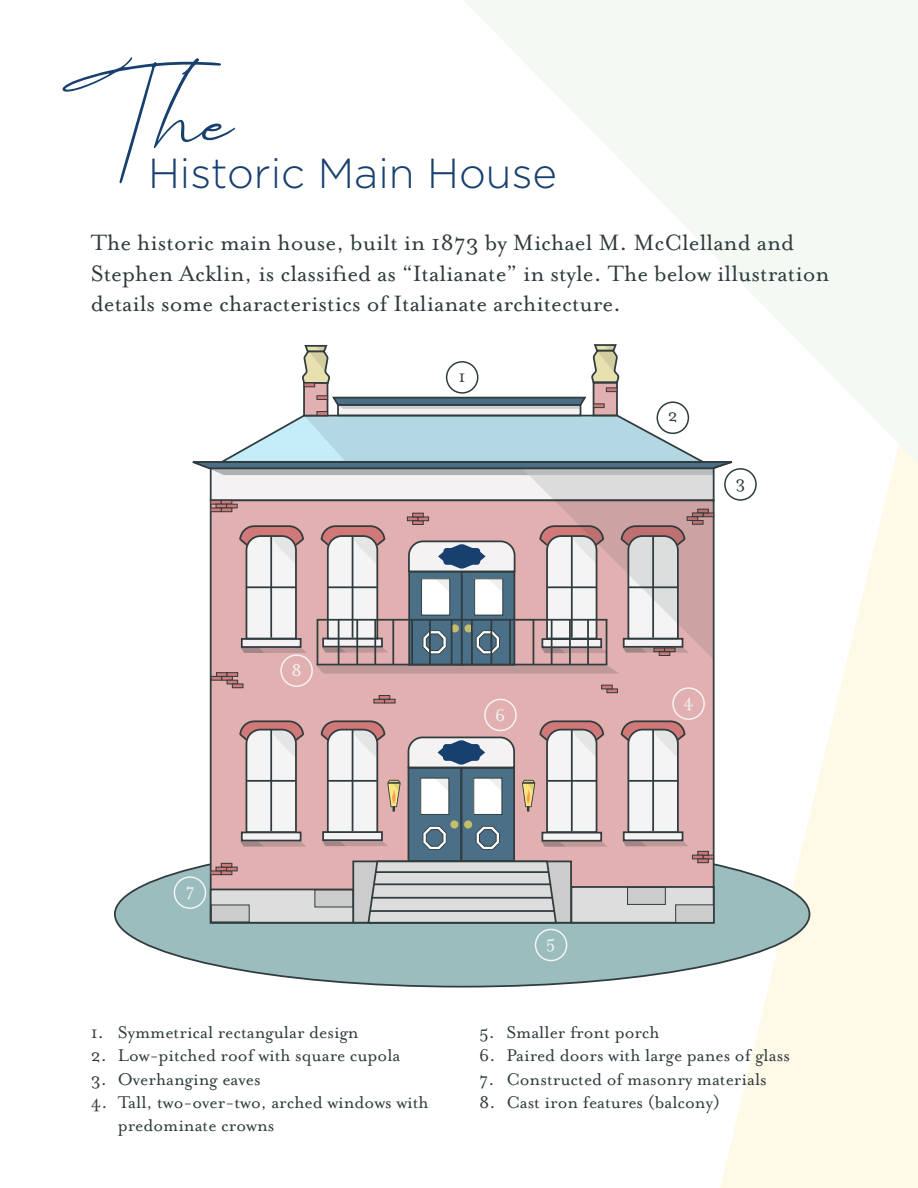
<style>
.page{position:relative;width:918px;height:1188px;background:#fff}
.page>*{position:absolute;margin:0;border:0;box-sizing:border-box;transform-origin:0 0}
.t1{font:91.5px "Hathem Bosteem FREE";color:#18406f}
.t2{font:300 42px "Gotham";color:#18406f}
.t3{font:25.5px/30.6px "Mrs Eaves OT";color:#2f3b3d}
.t4{font:19.5px/23.4px "Mrs Eaves OT";color:#2f3b3d}
.t5{font:19.5px "Mrs Eaves OT";color:#f4f4f4}
</style>
<div class="page">
<svg style="left:720px;top:463px;width:198px;height:725px;fill:#fffae8"></svg>
<svg style="left:464px;top:0;width:454px;height:463px;fill:#f4f9f4"></svg>
<div style="left:115px;top:842px;width:694px;height:145px;background:#9bbdbe;border-radius:50%"></div>
<div style="left:209px;top:676px;width:506px;height:248px;background:#e2b0b0"></div>
<hr style="left:211px;top:676px;width:11px;height:4px;background:#d17878">
<div style="left:211px;top:676px;width:11px;height:5px;border:1px solid #303c3e"></div>
<div style="left:216px;top:672px;width:12px;height:5px;border:1px solid #303c3e"></div>
<hr style="left:222px;top:676px;width:10px;height:4px;background:#d17878">
<div style="left:221px;top:676px;width:12px;height:5px;border:1px solid #303c3e"></div>
<div style="left:227px;top:680px;width:11px;height:4px;border:1px solid #303c3e"></div>
<div style="left:227px;top:672px;width:11px;height:5px;border:1px solid #303c3e"></div>
<div style="left:232px;top:684px;width:11px;height:4px;border:1px solid #303c3e"></div>
<hr style="left:211px;top:871px;width:10px;height:4px;background:#d17878">
<div style="left:210px;top:870px;width:12px;height:5px;border:1px solid #303c3e"></div>
<hr style="left:221px;top:871px;width:11px;height:4px;background:#d17878">
<div style="left:221px;top:870px;width:11px;height:5px;border:1px solid #303c3e"></div>
<div style="left:226px;top:867px;width:12px;height:4px;border:1px solid #303c3e"></div>
<hr style="left:221px;top:863px;width:11px;height:4px;background:#d17878">
<div style="left:221px;top:863px;width:11px;height:5px;border:1px solid #303c3e"></div>
<div style="left:373px;top:699px;width:12px;height:4px;border:1px solid #303c3e"></div>
<div style="left:384px;top:699px;width:12px;height:4px;border:1px solid #303c3e"></div>
<hr style="left:379px;top:695px;width:11px;height:4px;background:#d17878">
<div style="left:379px;top:695px;width:11px;height:5px;border:1px solid #303c3e"></div>
<div style="left:703px;top:855px;width:11px;height:4px;border:1px solid #303c3e"></div>
<hr style="left:698px;top:851px;width:10px;height:4px;background:#d17878">
<div style="left:697px;top:851px;width:12px;height:5px;border:1px solid #303c3e"></div>
<div style="left:692px;top:855px;width:12px;height:4px;border:1px solid #303c3e"></div>
<hr style="left:698px;top:859px;width:10px;height:4px;background:#d17878">
<div style="left:697px;top:858px;width:12px;height:5px;border:1px solid #303c3e"></div>
<hr style="left:607px;top:689px;width:11px;height:4px;background:#d17878">
<div style="left:606px;top:688px;width:12px;height:5px;border:1px solid #303c3e"></div>
<div style="left:601px;top:685px;width:12px;height:4px;border:1px solid #303c3e"></div>
<div style="left:624px;top:832px;width:59px;height:8px;background:#f4f2f2"></div>
<div style="left:623px;top:831px;width:60px;height:10px;border:2px solid #303c3e"></div>
<div style="left:242px;top:832px;width:59px;height:9px;background:#f4f2f2"></div>
<div style="left:241px;top:832px;width:61px;height:9px;border:2px solid #303c3e"></div>
<div style="left:323px;top:832px;width:59px;height:8px;background:#f4f2f2"></div>
<div style="left:322px;top:831px;width:61px;height:10px;border:2px solid #303c3e"></div>
<div style="left:542px;top:833px;width:59px;height:8px;background:#f4f2f2"></div>
<div style="left:541px;top:832px;width:61px;height:10px;border:2px solid #303c3e"></div>
<div style="left:304px;top:383px;width:24px;height:33px;background:#e2b0b0"></div>
<div style="left:303px;top:382px;width:25px;height:34px;border:2px solid #303c3e"></div>
<div style="left:594px;top:383px;width:23px;height:32px;background:#e2b0b0"></div>
<div style="left:593px;top:382px;width:25px;height:34px;border:2px solid #303c3e"></div>
<div style="left:211px;top:889px;width:143px;height:34px;background:#ddd"></div>
<div style="left:210px;top:889px;width:144px;height:35px;border:2px solid #303c3e"></div>
<div style="left:571px;top:887px;width:143px;height:36px;background:#ddd"></div>
<div style="left:571px;top:886px;width:144px;height:38px;border:2px solid #303c3e"></div>
<div style="left:353px;top:861px;width:218px;height:62px;background:#ccc"></div>
<div style="left:352px;top:861px;width:220px;height:63px;border:2px solid #303c3e"></div>
<svg style="left:366px;top:860px;width:192px;height:64px;background:#cdcece"></svg>
<hr style="left:370px;top:910px;width:185px;height:2px;background:#303c3e">
<hr style="left:371px;top:897px;width:181px;height:2px;background:#303c3e">
<hr style="left:374px;top:883px;width:177px;height:2px;background:#303c3e">
<hr style="left:376px;top:871px;width:173px;height:2px;background:#303c3e">
<svg style="left:240px;top:842px;width:67px;height:5px"></svg>
<svg style="left:322px;top:841px;width:66px;height:5px"></svg>
<svg style="left:542px;top:842px;width:66px;height:5px"></svg>
<svg style="left:623px;top:841px;width:66px;height:5px"></svg>
<div style="left:408px;top:768px;width:53px;height:93px;background:#4b6f87"></div>
<div style="left:408px;top:767px;width:54px;height:95px;border:2px solid #303c3e"></div>
<div style="left:462px;top:768px;width:52px;height:93px;background:#4b6f87"></div>
<div style="left:461px;top:767px;width:54px;height:95px;border:2px solid #303c3e"></div>
<svg style="left:407px;top:736px;width:109px;height:33px"></svg>
<div style="left:451px;top:821px;width:7px;height:7px;background:#c6bd6a;border-radius:50%"></div>
<div style="left:450px;top:820px;width:8px;height:9px;border:2px solid #c6bd6a;border-radius:50%"></div>
<div style="left:465px;top:821px;width:6px;height:7px;background:#c6bd6a;border-radius:50%"></div>
<div style="left:464px;top:820px;width:8px;height:9px;border:2px solid #c6bd6a;border-radius:50%"></div>
<div style="left:421px;top:778px;width:28px;height:36px;background:#fff"></div>
<div style="left:420px;top:778px;width:29px;height:37px;border:1px solid #303c3e"></div>
<div style="left:474px;top:778px;width:28px;height:36px;background:#fff"></div>
<div style="left:473px;top:778px;width:29px;height:37px;border:1px solid #303c3e"></div>
<hr style="left:606px;top:388px;width:11px;height:4px;background:#d17878">
<div style="left:606px;top:387px;width:11px;height:5px;border:1px solid #303c3e"></div>
<div style="left:304px;top:383px;width:11px;height:4px;border:1px solid #303c3e"></div>
<svg style="left:302px;top:344px;width:28px;height:41px"></svg>
<svg style="left:590px;top:343px;width:31px;height:41px"></svg>
<svg style="left:435px;top:778px;width:14px;height:14px"></svg>
<svg style="left:488px;top:778px;width:14px;height:14px"></svg>
<svg style="left:192px;top:395px;width:552px;height:281px"></svg>
<svg style="left:238px;top:720px;width:67px;height:114px"></svg>
<svg style="left:620px;top:720px;width:66px;height:114px"></svg>
<div style="left:676px;top:905px;width:37px;height:17px;background:#ccc"></div>
<div style="left:675px;top:904px;width:39px;height:19px;border:1px solid #303c3e"></div>
<div style="left:628px;top:887px;width:37px;height:17px;background:#ccc"></div>
<div style="left:627px;top:887px;width:39px;height:18px;border:1px solid #303c3e"></div>
<div style="left:211px;top:905px;width:38px;height:17px;background:#ccc"></div>
<div style="left:211px;top:905px;width:39px;height:17px;border:1px solid #303c3e"></div>
<div style="left:315px;top:890px;width:38px;height:17px;background:#ccc"></div>
<svg style="left:320px;top:720px;width:81px;height:114px"></svg>
<svg style="left:522px;top:720px;width:83px;height:114px"></svg>
<svg style="left:423px;top:826px;width:24px;height:24px"></svg>
<svg style="left:476px;top:826px;width:24px;height:24px"></svg>
<div style="left:446px;top:361px;width:32px;height:33px;border:2px solid #2f3b3d;border-radius:50%"></div>
<div style="left:657px;top:401px;width:32px;height:33px;border:2px solid #2f3b3d;border-radius:50%"></div>
<div style="left:724px;top:468px;width:33px;height:33px;border:2px solid #2f3b3d;border-radius:50%"></div>
<div style="left:672px;top:687px;width:33px;height:33px;border:2px solid #f4f4f4;border-radius:50%"></div>
<div style="left:535px;top:929px;width:32px;height:32px;border:2px solid #f4f4f4;border-radius:50%"></div>
<div style="left:484px;top:699px;width:33px;height:32px;border:2px solid #f4f4f4;border-radius:50%"></div>
<div style="left:174px;top:876px;width:32px;height:33px;border:2px solid #f4f4f4;border-radius:50%"></div>
<div style="left:280px;top:654px;width:33px;height:33px;border:2px solid #f4f4f4;border-radius:50%"></div>
<h1 class="t1" style="left:63px;top:60px;width:172px">Th e</h1>
<h2 class="t2" style="left:148px;top:147px;width:411px">Historic Main House</h2>
<h3 class="t3" style="left:91px;top:227px;width:740px">The historic main house, built in 1873 by Michael M. McClelland and<br>Stephen Acklin, is classified as “Italianate” in style. The below illustration details some characteristics of Italianate architecture.</h3>
<p class="t4" style="left:459px;top:364px;width:9px">1</p>
<p class="t4" style="left:668px;top:403px;width:12px">2</p>
<p class="t4" style="left:735px;top:470px;width:11px">3</p>
<p class="t5" style="left:292px;top:659px;width:12px">8</p>
<p class="t5" style="left:495px;top:704px;width:12px">6</p>
<p class="t5" style="left:683px;top:690px;width:12px">4</p>
<p class="t5" style="left:185px;top:879px;width:11px">7</p>
<p class="t4" style="left:91px;top:1020px;width:269px">1. Symmetrical rectangular design</p>
<p class="t4" style="left:91px;top:1044px;width:311px">2. Low-pitched roof with square cupola</p>
<p class="t4" style="left:91px;top:1067px;width:171px">3. Overhanging eaves</p>
<p class="t4" style="left:118px;top:1090px;width:312px;text-indent:-27px">4. Tall, two-over-two, arched windows with predominate crowns</p>
<p class="t5" style="left:546px;top:931px;width:11px">5</p>
<p class="t4" style="left:479px;top:1020px;width:182px">5. Smaller front porch</p>
<p class="t4" style="left:479px;top:1044px;width:312px">6. Paired doors with large panes of glass</p>
<p class="t4" style="left:479px;top:1067px;width:289px">7. Constructed of masonry materials</p>
<p class="t4" style="left:479px;top:1090px;width:242px">8. Cast iron features (balcony)</p>
</div>
